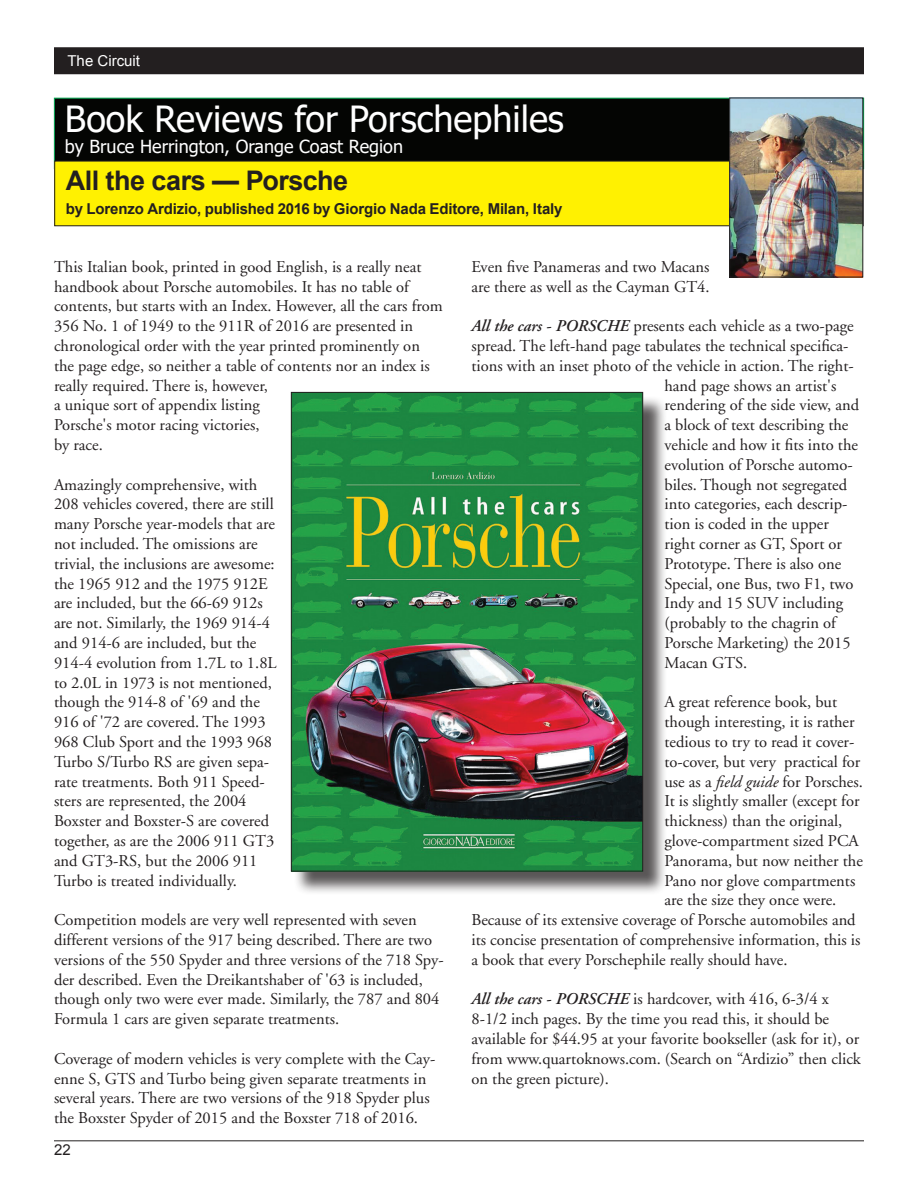
<style>
.page{position:relative;width:918px;height:1188px;background:#fff}
.page>*{position:absolute;margin:0;border:0;box-sizing:border-box;transform-origin:0 0}
.t1{font:36px "Tahoma";color:#fff}
.t2{font:700 27px "Arial";letter-spacing:-.02em;color:#231f20}
.t3{font:18px "Tahoma";color:#fff}
.t4{font:16.5px/19.8px "Adobe Garamond";color:#231f20}
.t5{font:700 15px "Arial";letter-spacing:-.01em;color:#231f20}
.t6{font:15px "Arial";color:#fff}
.t7{font:15px "Arial";color:#231f20}
.s1{font-weight:600;font-style:italic}
.s2{font-style:italic}
</style>
<div class="page">
<div style="left:55px;top:48px;width:808px;height:26px;background:#231f20"></div>
<div style="left:54px;top:47px;width:810px;height:27px;border:2px solid #231f20"></div>
<hr style="left:54px;top:1140px;width:810px;height:1px;background:#231f20">
<div style="left:54px;top:98px;width:810px;height:71px;background:#040503;border:1px solid #00a54f"></div>
<div style="left:55px;top:161px;width:808px;height:65px;background:#fff101"></div>
<img style="left:731px;top:100px;width:130px;height:175px">
<div style="left:729px;top:98px;width:134px;height:179px;border:1px solid #231f20"></div>
<div style="left:294px;top:395px;width:373px;height:500px;background:#231f20;opacity:.75"></div>
<img style="left:293px;top:394px;width:348px;height:475px">
<p class="t6" style="left:68px;top:51px;width:74px">The Circuit</p>
<h1 class="t1" style="left:65px;top:94px;width:501px">Book Reviews for Porschephiles</h1>
<h2 class="t2" style="left:66px;top:162px;width:284px">All the cars — Porsche</h2>
<p class="t5" style="left:66px;top:198px;width:498px">by Lorenzo Ardizio, published 2016 by Giorgio Nada Editore, Milan, Italy</p>
<p class="t3" style="left:65px;top:134px;width:340px">by Bruce Herrington, Orange Coast Region</p>
<p class="t4" style="left:54px;top:257px;width:390px">This Italian book, printed in good English, is a really neat handbook about Porsche automobiles. It has no table of contents, but starts with an Index. However, all the cars from 356 No. 1 of 1949 to the 911R of 2016 are presented in chronological order with the year printed prominently on the page edge, so neither a table of contents nor an index is really required. There is, however,<br>a unique sort of appendix listing<br>Porsche's motor racing victories,<br>by race.</p>
<p class="t4" style="left:54px;top:475px;width:224px">Amazingly comprehensive, with<br>208 vehicles covered, there are still many Porsche year-models that are not included. The omissions are trivial, the inclusions are awesome: the 1965 912 and the 1975 912E are included, but the 66-69 912s are not. Similarly, the 1969 914-4 and 914-6 are included, but the<br>914-4 evolution from 1.7L to 1.8L to 2.0L in 1973 is not mentioned, though the 914-8 of '69 and the<br>916 of '72 are covered. The 1993<br>968 Club Sport and the 1993 968<br>Turbo S/Turbo RS are given sepa&shy;rate treatments. Both 911 Speed&shy;sters are represented, the 2004<br>Boxster and Boxster-S are covered together, as are the 2006 911 GT3 and GT3-RS, but the 2006 911<br>Turbo is treated individually.</p>
<p class="t4" style="left:54px;top:910px;width:391px">Competition models are very well represented with seven different versions of the 917 being described. There are two versions of the 550 Spyder and three versions of the 718 Spy&shy;der described. Even the Dreikantshaber of '63 is included, though only two were ever made. Similarly, the 787 and 804<br>Formula 1 cars are given separate treatments.</p>
<p class="t4" style="left:54px;top:1049px;width:383px">Coverage of modern vehicles is very complete with the Cay&shy;enne S, GTS and Turbo being given separate treatments in several years. There are two versions of the 918 Spyder plus the Boxster Spyder of 2015 and the Boxster 718 of 2016.</p>
<p class="t7" style="left:54px;top:1140px;width:18px">22</p>
<p class="t4" style="left:471px;top:257px;width:240px">Even five Panameras and two Macans are there as well as the Cayman GT4.</p>
<p class="t4" style="left:471px;top:316px;width:384px"><span class="s1">All the cars - PORSCHE</span> presents each vehicle as a two-page</p>
<p class="t4" style="left:471px;top:336px;width:379px">spread. The left-hand page tabulates the technical specifica-</p>
<p class="t4" style="left:471px;top:356px;width:384px">tions with an inset photo of the vehicle in action. The right-</p>
<p class="t4" style="left:664px;top:376px;width:174px">hand page shows an artist's</p>
<p class="t4" style="left:664px;top:396px;width:196px">rendering of the side view, and</p>
<p class="t4" style="left:664px;top:415px;width:185px">a block of text describing the</p>
<p class="t4" style="left:664px;top:435px;width:195px">vehicle and how it fits into the</p>
<p class="t4" style="left:664px;top:455px;width:190px">evolution of Porsche automo-</p>
<p class="t4" style="left:664px;top:475px;width:184px">biles. Though not segregated</p>
<p class="t4" style="left:664px;top:495px;width:184px">into categories, each descrip-</p>
<p class="t4" style="left:664px;top:514px;width:166px">tion is coded in the upper</p>
<p class="t4" style="left:664px;top:534px;width:179px">right corner as GT, Sport or</p>
<p class="t4" style="left:664px;top:554px;width:178px">Prototype. There is also one</p>
<p class="t4" style="left:664px;top:574px;width:191px">Special, one Bus, two F1, two</p>
<p class="t4" style="left:664px;top:594px;width:180px">Indy and 15 SUV including</p>
<p class="t4" style="left:664px;top:613px;width:173px">(probably to the chagrin of</p>
<p class="t4" style="left:664px;top:633px;width:188px">Porsche Marketing) the 2015</p>
<p class="t4" style="left:664px;top:653px;width:84px">Macan GTS.</p>
<p class="t4" style="left:664px;top:693px;width:174px">A great reference book, but</p>
<p class="t4" style="left:664px;top:712px;width:192px">though interesting, it is rather</p>
<p class="t4" style="left:664px;top:732px;width:191px">tedious to try to read it cover-</p>
<p class="t4" style="left:664px;top:752px;width:197px">to-cover, but very practical for</p>
<p class="t4" style="left:664px;top:772px;width:200px">use as a <span class="s2">field guide</span> for Porsches.</p>
<p class="t4" style="left:664px;top:792px;width:197px">It is slightly smaller (except for</p>
<p class="t4" style="left:664px;top:811px;width:179px">thickness) than the original,</p>
<p class="t4" style="left:664px;top:831px;width:196px">glove-compartment sized PCA</p>
<p class="t4" style="left:664px;top:851px;width:200px">Panorama, but now neither the</p>
<p class="t4" style="left:664px;top:871px;width:192px">Pano nor glove compartments</p>
<p class="t4" style="left:664px;top:891px;width:173px">are the size they once were.</p>
<p class="t4" style="left:471px;top:910px;width:386px">Because of its extensive coverage of Porsche automobiles and</p>
<p class="t4" style="left:471px;top:930px;width:391px">its concise presentation of comprehensive information, this is</p>
<p class="t4" style="left:471px;top:950px;width:318px">a book that every Porschephile really should have.</p>
<p class="t4" style="left:471px;top:990px;width:391px"><span class="s1">All the cars - PORSCHE</span> is hardcover, with 416, 6-3/4 x 8-1/2 inch pages. By the time you read this, it should be available for $44.95 at your favorite bookseller (ask for it), or from www.quartoknows.com. (Search on “Ardizio” then click on the green picture).</p>
</div>
